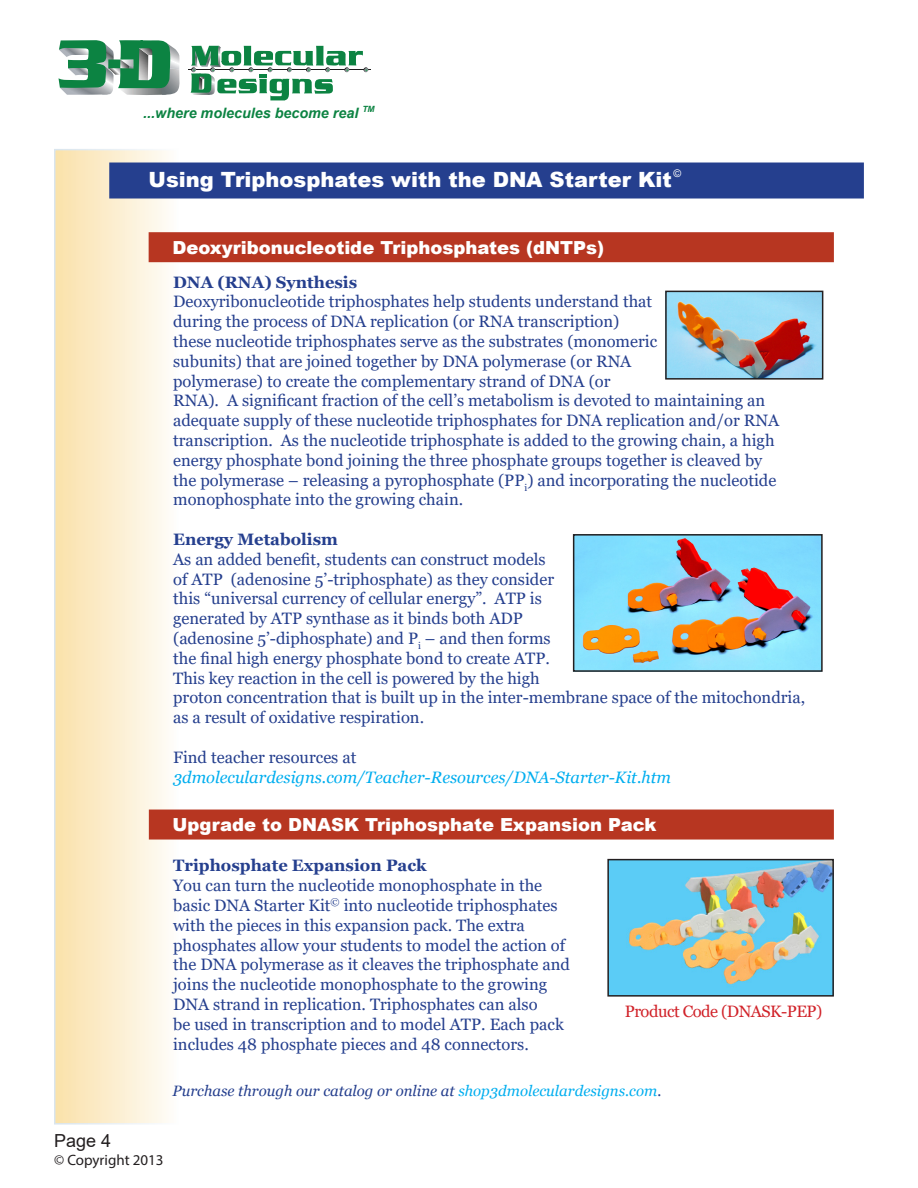
<style>
.page{position:relative;width:918px;height:1188px;background:#fff}
.page>*{position:absolute;margin:0;border:0;box-sizing:border-box;transform-origin:0 0}
.t1{font:900 21px "Arial";color:#fff}
.t2{font:900 18px "Arial";color:#fff}
.t3{font:18px "Arial";color:#231f20}
.t4{font:16.5px/19.8px "Georgia";color:#253f8e}
.t5{font:italic 16.5px "Georgia";color:#00aeef}
.t6{font:700 16.5px "Georgia";color:#253f8e}
.t7{font:16.5px "Georgia";letter-spacing:-.03em;color:#d1232a}
.t8{font:italic 15px "Georgia";color:#253f8e}
.t9{font:15px "Myriad Pro";color:#231f20}
.t10{font:italic 700 14.4px "Arial";color:#0c8342}
.t11{font:10.5px "Arial";color:#fff}
.s1{color:#00aeef}
</style>
<div class="page">
<div style="left:55px;top:150px;width:123px;height:974px;background:linear-gradient(to right,#fae1a9,#fefdfa)"></div>
<div style="left:54px;top:149px;width:125px;height:976px;border:2px solid #fff"></div>
<div style="left:149px;top:810px;width:685px;height:30px;background:#b73621"></div>
<hr style="left:188px;top:69px;width:183px;height:1px;background:#1e1c1d">
<svg style="left:58px;top:40px;width:122px;height:55px"></svg>
<svg style="left:190px;top:46px;width:178px;height:55px"></svg>
<div style="left:109px;top:163px;width:755px;height:36px;background:#253f8e"></div>
<img style="left:668px;top:294px;width:152px;height:83px">
<div style="left:665px;top:291px;width:158px;height:89px;border:2px solid #231f20"></div>
<div style="left:149px;top:232px;width:685px;height:30px;background:#b73621"></div>
<img style="left:576px;top:537px;width:244px;height:132px">
<div style="left:573px;top:534px;width:250px;height:138px;border:2px solid #231f20"></div>
<img style="left:610px;top:862px;width:221px;height:132px">
<div style="left:607px;top:859px;width:227px;height:138px;border:2px solid #231f20"></div>
<p class="t10" style="left:143px;top:103px;width:233px">...where molecules become real <sup>TM</sup></p>
<p class="t1" style="left:149px;top:164px;width:525px">Using Triphosphates with the DNA Starter Kit</p>
<p class="t11" style="left:674px;top:166px;width:9px">©</p>
<p class="t2" style="left:172px;top:235px;width:433px">Deoxyribonucleotide Triphosphates (dNTPs)</p>
<p class="t6" style="left:173px;top:271px;width:186px">DNA (RNA) Synthesis</p>
<p class="t4" style="left:173px;top:292px;width:607px">Deoxyribonucleotide triphosphates help students understand that<br>during the process of DNA replication (or RNA transcription)<br>these nucleotide triphosphates serve as the substrates (monomeric<br>subunits) that are joined together by DNA polymerase (or RNA<br>polymerase) to create the complementary strand of DNA (or<br>RNA). A significant fraction of the cell’s metabolism is devoted to maintaining an adequate supply of these nucleotide triphosphates for DNA replication and/or RNA transcription. As the nucleotide triphosphate is added to the growing chain, a high energy phosphate bond joining the three phosphate groups together is cleaved by the polymerase – releasing a pyrophosphate (PP<sub>i</sub>) and incorporating the nucleotide monophosphate into the growing chain.</p>
<p class="t6" style="left:173px;top:529px;width:166px">Energy Metabolism</p>
<p class="t4" style="left:173px;top:549px;width:374px">As an added benefit, students can construct models</p>
<p class="t4" style="left:173px;top:569px;width:383px">of ATP (adenosine 5’-triphosphate) as they consider this “universal currency of cellular energy”. ATP is</p>
<p class="t4" style="left:173px;top:609px;width:351px">generated by ATP synthase as it binds both ADP</p>
<p class="t4" style="left:173px;top:629px;width:379px">(adenosine 5’-diphosphate) and P<sub>i</sub> – and then forms</p>
<p class="t4" style="left:173px;top:648px;width:378px">the final high energy phosphate bond to create ATP.<br>This key reaction in the cell is powered by the high</p>
<p class="t4" style="left:173px;top:688px;width:634px">proton concentration that is built up in the inter-membrane space of the mitochondria, as a result of oxidative respiration.</p>
<p class="t4" style="left:173px;top:747px;width:185px">Find teacher resources at</p>
<p class="t5" style="left:173px;top:766px;width:499px">3dmoleculardesigns.com/Teacher-Resources/DNA-Starter-Kit.htm</p>
<p class="t2" style="left:173px;top:812px;width:485px">Upgrade to DNASK Triphosphate Expansion Pack</p>
<p class="t6" style="left:173px;top:855px;width:255px">Triphosphate Expansion Pack</p>
<p class="t4" style="left:173px;top:876px;width:398px">You can turn the nucleotide monophosphate in the basic DNA Starter Kit<sup>©</sup> into nucleotide triphosphates with the pieces in this expansion pack. The extra phosphates allow your students to model the action of the DNA polymerase as it cleaves the triphosphate and joins the nucleotide monophosphate to the growing DNA strand in replication. Triphosphates can also<br>be used in transcription and to model ATP. Each pack includes 48 phosphate pieces and 48 connectors.</p>
<p class="t8" style="left:173px;top:1081px;width:490px">Purchase through our catalog or online at <span class="s1">shop3dmoleculardesigns.com</span>.</p>
<p class="t7" style="left:625px;top:1002px;width:199px">Product Code (DNASK-PEP)</p>
<p class="t3" style="left:54px;top:1128px;width:59px">Page 4</p>
<p class="t9" style="left:54px;top:1151px;width:111px">© Copyright 2013</p>
</div>
